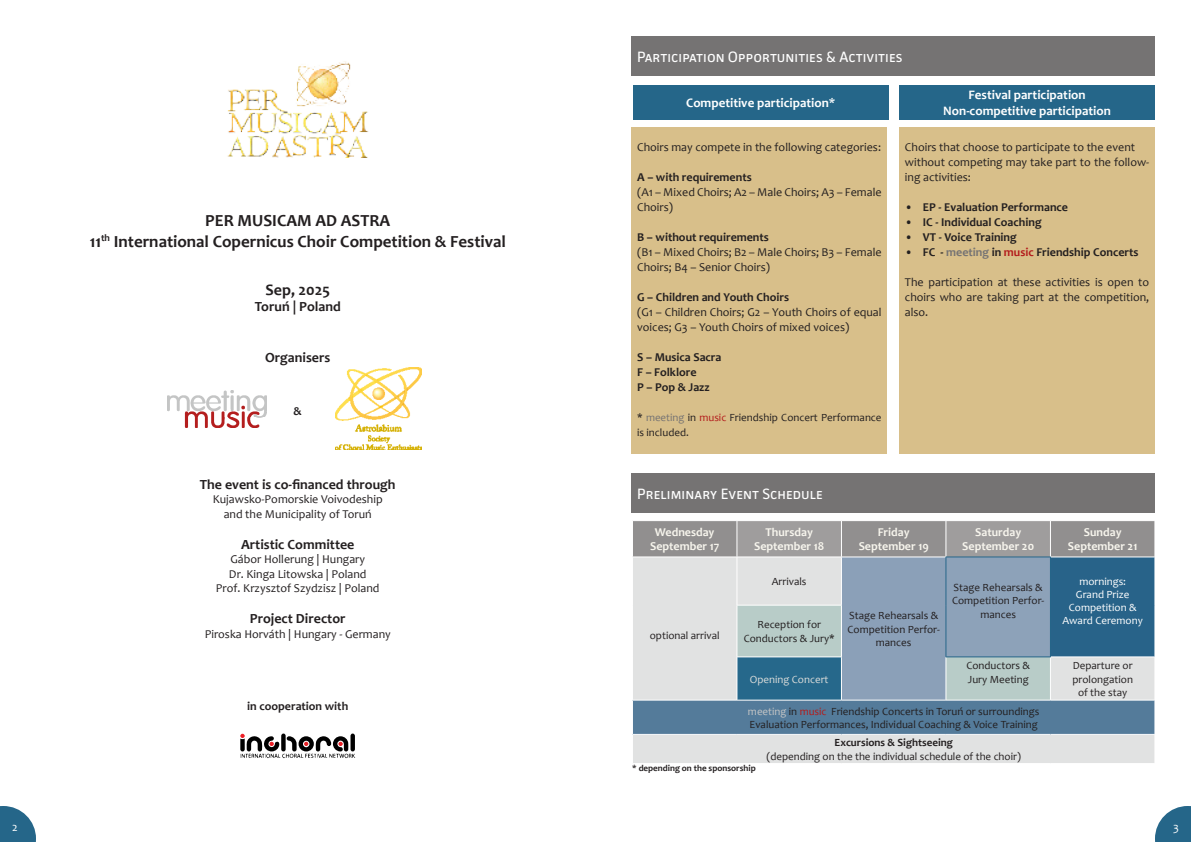
<style>
.page{position:relative;width:1191px;height:842px;background:#fff}
.page>*{position:absolute;margin:0;border:0;box-sizing:border-box;transform-origin:0 0}
.t1{font:700 17px "Candara";color:#231f20}
.t2{font:700 16px "Candara";color:#231f20}
.t3{font:15px "Facit";color:#fff}
.t4{font:700 14px "Candara";color:#231f20}
.t5{font:700 13px "Candara";color:#fff}
.t6{font:12px/15px "Candara";color:#231f20}
.t7{font:700 12px "Candara";color:#231f20}
.t8{font:700 12px "Candara";color:#f7f5ed}
.t9{font:12px "Candara";color:#fff}
.t10{font:11px/13.2px "Candara";color:#231f20;text-align:center}
.t11{font:11px "Candara";color:#fff}
.t12{font:700 11px "Candara";color:#231f20}
.t13{font:11px "Candara";color:#d9dbd9}
.t14{font:700 9px "Candara";color:#231f20}
.s1{color:#757373}
.s2{color:#b31c1c}
.s3{color:#c4c5c5}
</style>
<div class="page">
<svg style="left:0;top:806px;width:36px;height:36px"></svg>
<svg style="left:1155px;top:806px;width:36px;height:36px"></svg>
<div style="left:631px;top:128px;width:256px;height:326px;background:#d8bf8a"></div>
<div style="left:899px;top:128px;width:256px;height:326px;background:#d8bf8a"></div>
<div style="left:631px;top:36px;width:524px;height:40px;background:#757373"></div>
<div style="left:631px;top:474px;width:524px;height:39px;background:#757373"></div>
<div style="left:633px;top:85px;width:255px;height:34px;background:#256689"></div>
<div style="left:899px;top:85px;width:256px;height:34px;background:#256689"></div>
<svg style="left:633px;top:521px;width:521px;height:36px;background:#989696"></svg>
<div style="left:633px;top:558px;width:521px;height:205px;background:#e1e2e2"></div>
<div style="left:841px;top:557px;width:105px;height:143px;background:#8ba0b8"></div>
<div style="left:946px;top:557px;width:104px;height:100px;background:#8da2b9"></div>
<div style="left:1050px;top:557px;width:105px;height:100px;background:#286389"></div>
<div style="left:737px;top:605px;width:104px;height:52px;background:#b8ccc8"></div>
<div style="left:737px;top:657px;width:104px;height:43px;background:#26688b"></div>
<div style="left:946px;top:657px;width:104px;height:43px;background:#b8ccc8"></div>
<div style="left:632px;top:700px;width:523px;height:34px;background:#547b9a"></div>
<hr style="left:736px;top:521px;width:1px;height:36px;background:#fff">
<hr style="left:841px;top:521px;width:1px;height:36px;background:#fff">
<hr style="left:945px;top:521px;width:1px;height:36px;background:#fff">
<hr style="left:1050px;top:521px;width:1px;height:36px;background:#fff">
<hr style="left:736px;top:557px;width:1px;height:48px;background:#fff">
<hr style="left:841px;top:557px;width:104px;height:1px;background:#fff">
<hr style="left:841px;top:557px;width:1px;height:48px;background:#fff">
<hr style="left:1050px;top:557px;width:105px;height:1px;background:#fff">
<hr style="left:1154px;top:557px;width:1px;height:48px;background:#fff">
<hr style="left:736px;top:605px;width:105px;height:1px;background:#fff">
<hr style="left:736px;top:605px;width:1px;height:52px;background:#fff">
<hr style="left:841px;top:605px;width:1px;height:52px;background:#fff">
<hr style="left:1154px;top:605px;width:1px;height:52px;background:#fff">
<hr style="left:736px;top:657px;width:105px;height:1px;background:#fff">
<hr style="left:736px;top:657px;width:1px;height:43px;background:#fff">
<hr style="left:841px;top:657px;width:1px;height:43px;background:#fff">
<hr style="left:945px;top:657px;width:1px;height:43px;background:#fff">
<hr style="left:1050px;top:657px;width:105px;height:1px;background:#fff">
<hr style="left:1050px;top:657px;width:1px;height:43px;background:#fff">
<hr style="left:632px;top:700px;width:105px;height:1px;background:#fff">
<hr style="left:632px;top:700px;width:1px;height:34px;background:#fff">
<hr style="left:737px;top:700px;width:104px;height:1px;background:#fff">
<hr style="left:841px;top:700px;width:105px;height:1px;background:#fff">
<hr style="left:946px;top:700px;width:104px;height:1px;background:#fff">
<hr style="left:1050px;top:700px;width:105px;height:1px;background:#fff">
<hr style="left:1154px;top:700px;width:1px;height:34px;background:#fff">
<hr style="left:632px;top:734px;width:105px;height:1px;background:#fff">
<hr style="left:737px;top:734px;width:104px;height:1px;background:#fff">
<hr style="left:841px;top:734px;width:105px;height:1px;background:#fff">
<hr style="left:946px;top:734px;width:104px;height:1px;background:#fff">
<hr style="left:1050px;top:734px;width:105px;height:1px;background:#fff">
<svg style="left:1154px;top:735px;width:1px;height:28px"></svg>
<hr style="left:945px;top:557px;width:105px;height:1px;background:#266689">
<hr style="left:945px;top:557px;width:1px;height:48px;background:#266689">
<hr style="left:1050px;top:557px;width:1px;height:48px;background:#266689">
<hr style="left:945px;top:605px;width:1px;height:52px;background:#266689">
<hr style="left:945px;top:657px;width:105px;height:1px;background:#266689">
<svg style="left:240px;top:733px;width:115px;height:25px"></svg>
<img style="left:167px;top:390px;width:99px;height:37px">
<img style="left:227px;top:61px;width:142px;height:97px">
<img style="left:335px;top:368px;width:87px;height:82px">
<p class="t1" style="left:205px;top:210px;width:186px">PER MUSICAM AD ASTRA</p>
<p class="t1" style="left:90px;top:230px;width:418px">11<sup>th</sup> International Copernicus Choir Competition &amp; Festival</p>
<p class="t2" style="left:265px;top:279px;width:66px">Sep, 2025</p>
<p class="t4" style="left:255px;top:298px;width:88px">Toruń | Poland</p>
<p class="t4" style="left:265px;top:348px;width:67px">Organisers</p>
<p class="t7" style="left:294px;top:403px;width:10px">&amp;</p>
<p class="t4" style="left:200px;top:476px;width:197px">The event is co‐financed through</p>
<p class="t6" style="left:213px;top:492px;width:171px">Kujawsko‐Pomorskie Voivodeship</p>
<p class="t6" style="left:224px;top:506px;width:150px">and the Municipality of Toruń</p>
<p class="t4" style="left:241px;top:536px;width:115px">Artistic Committee</p>
<p class="t6" style="left:230px;top:552px;width:136px">Gábor Hollerung | Hungary</p>
<p class="t6" style="left:229px;top:566px;width:139px">Dr. Kinga Litowska | Poland</p>
<p class="t6" style="left:216px;top:581px;width:165px">Prof. Krzysztof Szydzisz | Poland</p>
<p class="t4" style="left:250px;top:610px;width:97px">Project Director</p>
<p class="t6" style="left:205px;top:626px;width:187px">Piroska Horváth | Hungary - Germany</p>
<p class="t7" style="left:247px;top:698px;width:102px">in cooperation with</p>
<p class="t3" style="left:637px;top:47px;width:267px">Participation Opportunities &amp; Activities</p>
<p class="t5" style="left:686px;top:95px;width:151px">Competitive participation*</p>
<p class="t5" style="left:968px;top:87px;width:119px">Festival participation</p>
<p class="t5" style="left:943px;top:102px;width:169px">Non-competitive participation</p>
<p class="t6" style="left:637px;top:140px;width:245px">Choirs may compete in the following categories:</p>
<p class="t7" style="left:637px;top:170px;width:116px">A – with requirements</p>
<p class="t6" style="left:637px;top:185px;width:246px">(A1 – Mixed Choirs; A2 – Male Choirs; A3 – Female<br>Choirs)</p>
<p class="t7" style="left:637px;top:230px;width:133px">B – without requirements</p>
<p class="t6" style="left:637px;top:245px;width:246px">(B1 – Mixed Choirs; B2 – Male Choirs; B3 – Female<br>Choirs; B4 – Senior Choirs)</p>
<p class="t7" style="left:637px;top:290px;width:153px">G – Children and Youth Choirs</p>
<p class="t6" style="left:637px;top:305px;width:246px">(G1 – Children Choirs; G2 – Youth Choirs of equal voices; G3 – Youth Choirs of mixed voices)</p>
<p class="t7" style="left:637px;top:350px;width:86px">S – Musica Sacra</p>
<p class="t7" style="left:637px;top:365px;width:61px">F – Folklore</p>
<p class="t7" style="left:637px;top:380px;width:74px">P – Pop &amp; Jazz</p>
<p class="t10" style="left:637px;top:410px;width:246px;line-height:15px;text-align:left">* <span class="s1">meeting</span> in <span class="s2">music</span> Friendship Concert Performance is included.</p>
<p class="t3" style="left:637px;top:485px;width:187px">Preliminary Event Schedule</p>
<p class="t6" style="left:905px;top:140px;width:232px">Choirs that choose to participate to the event</p>
<p class="t6" style="left:905px;top:155px;width:246px">without competing may take part to the follow‐ ing activities:</p>
<p class="t7" style="left:905px;top:200px;width:165px">• EP - Evaluation Performance</p>
<p class="t7" style="left:905px;top:215px;width:138px">• IC - Individual Coaching</p>
<p class="t7" style="left:905px;top:230px;width:113px">• VT - Voice Training</p>
<p class="t7" style="left:905px;top:245px;width:235px">• FC - <span class="s1">meeting</span> in <span class="s2">music</span> Friendship Concerts</p>
<p class="t6" style="left:905px;top:275px;width:246px;text-align:justify">The participation at these activities is open to choirs who are taking part at the competition, also.</p>
<p class="t8" style="left:655px;top:524px;width:61px">Wednesday</p>
<p class="t8" style="left:650px;top:539px;width:71px">September 17</p>
<p class="t10" style="left:650px;top:629px;width:71px">optional arrival</p>
<p class="t8" style="left:765px;top:524px;width:49px">Thursday</p>
<p class="t8" style="left:754px;top:539px;width:72px">September 18</p>
<p class="t10" style="left:772px;top:575px;width:36px">Arrivals</p>
<p class="t10" style="left:757px;top:618px;width:65px">Reception for</p>
<p class="t10" style="left:743px;top:631px;width:92px">Conductors &amp; Jury*</p>
<p class="t13" style="left:750px;top:672px;width:80px">Opening Concert</p>
<p class="t8" style="left:877px;top:524px;width:33px">Friday</p>
<p class="t8" style="left:858px;top:539px;width:71px">September 19</p>
<p class="t10" style="left:849px;top:609px;width:91px">Stage Rehearsals &amp;</p>
<p class="t10" style="left:847px;top:622px;width:94px">Competition Perfor‐ mances</p>
<p class="t8" style="left:975px;top:524px;width:47px">Saturday</p>
<p class="t8" style="left:962px;top:539px;width:73px">September 20</p>
<p class="t10" style="left:953px;top:581px;width:91px">Stage Rehearsals &amp;</p>
<p class="t10" style="left:952px;top:594px;width:94px">Competition Perfor‐ mances</p>
<p class="t10" style="left:966px;top:659px;width:65px">Conductors &amp;</p>
<p class="t10" style="left:967px;top:672px;width:62px">Jury Meeting</p>
<p class="t10" style="left:748px;top:704px;width:293px"><span class="s3">meeting</span> in <span class="s2">music</span> Friendship Concerts in Toruń or surroundings</p>
<p class="t10" style="left:749px;top:717px;width:290px">Evaluation Performances, Individual Coaching &amp; Voice Training</p>
<p class="t12" style="left:834px;top:736px;width:120px">Excursions &amp; Sightseeing</p>
<p class="t10" style="left:766px;top:749px;width:256px">(depending on the the individual schedule of the choir)</p>
<p class="t14" style="left:632px;top:762px;width:125px">* depending on the sponsorship</p>
<p class="t8" style="left:1083px;top:524px;width:39px">Sunday</p>
<p class="t8" style="left:1068px;top:539px;width:71px">September 21</p>
<p class="t11" style="left:1079px;top:574px;width:48px">mornings:</p>
<p class="t11" style="left:1076px;top:587px;width:55px">Grand Prize</p>
<p class="t11" style="left:1068px;top:600px;width:69px">Competition &amp;</p>
<p class="t11" style="left:1062px;top:614px;width:82px">Award Ceremony</p>
<p class="t10" style="left:1072px;top:659px;width:61px">Departure or</p>
<p class="t10" style="left:1072px;top:672px;width:62px">prolongation</p>
<p class="t10" style="left:1078px;top:685px;width:51px">of the stay</p>
<p class="t9" style="left:12px;top:820px;width:7px">2</p>
<p class="t9" style="left:1173px;top:820px;width:7px">3</p>
</div>
